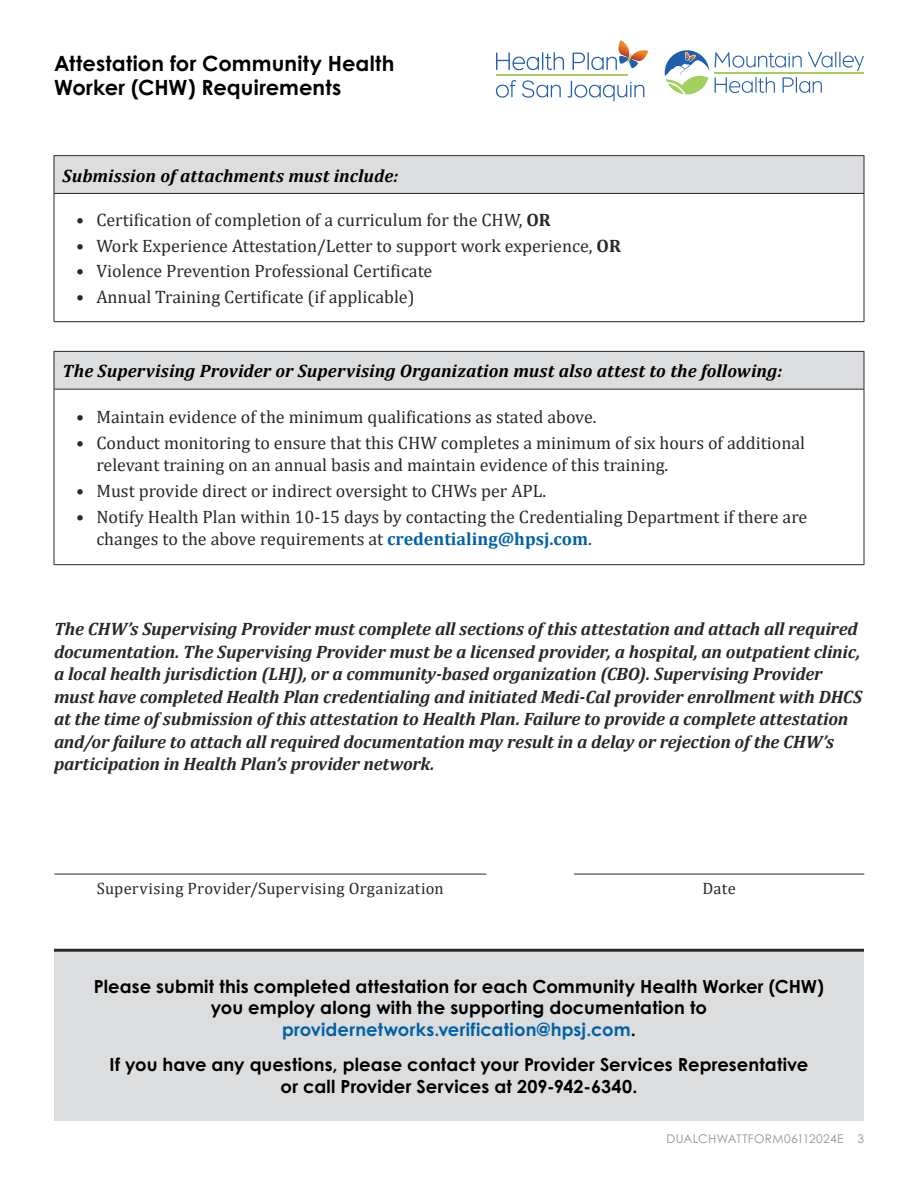
<style>
.page{position:relative;width:918px;height:1188px;background:#fff}
.page>*{position:absolute;margin:0;border:0;box-sizing:border-box;transform-origin:0 0}
.t1{font:700 21px/24px "Century Gothic Pro";letter-spacing:.005em;color:#000}
.t2{font:18px/22.5px "Cambria";color:#292829}
.t3{font:italic 700 18px/22.5px "Cambria";letter-spacing:-.01em;color:#292829}
.t4{font:700 18px/21.6px "Century Gothic Pro";letter-spacing:.005em;color:#000;text-align:center}
.t5{font:italic 700 18px "Cambria";letter-spacing:.01em;color:#000}
.t6{font:16.5px "Cambria";letter-spacing:.015em;color:#292829}
.t7{font:12px "Century Gothic Pro";letter-spacing:.03em;color:#949598}
.s1{font-weight:700}
.s2{font-weight:700;color:#0062a5}
.s3{color:#0062a5}
</style>
<div class="page">
<svg style="left:496px;top:52px;width:68px;height:18px"></svg>
<svg style="left:496px;top:80px;width:20px;height:18px"></svg>
<svg style="left:522px;top:80px;width:39px;height:18px"></svg>
<svg style="left:568px;top:81px;width:76px;height:20px"></svg>
<svg style="left:573px;top:40px;width:75px;height:30px"></svg>
<hr style="left:496px;top:74px;width:132px;height:2px;background:#a3cf60">
<svg style="left:665px;top:50px;width:44px;height:44px"></svg>
<hr style="left:715px;top:72px;width:149px;height:2px;background:#a3cf60">
<svg style="left:715px;top:52px;width:87px;height:16px"></svg>
<svg style="left:808px;top:52px;width:56px;height:19px"></svg>
<svg style="left:715px;top:77px;width:60px;height:16px"></svg>
<svg style="left:783px;top:77px;width:39px;height:16px"></svg>
<div style="left:54px;top:156px;width:810px;height:37px;background:#dcddde"></div>
<hr style="left:54px;top:193px;width:810px;height:1px;background:#292829">
<hr style="left:54px;top:321px;width:810px;height:1px;background:#292829">
<hr style="left:54px;top:155px;width:810px;height:1px;background:#292829">
<hr style="left:54px;top:156px;width:1px;height:37px;background:#292829">
<hr style="left:864px;top:156px;width:1px;height:37px;background:#292829">
<hr style="left:54px;top:194px;width:1px;height:127px;background:#292829">
<hr style="left:864px;top:194px;width:1px;height:127px;background:#292829">
<div style="left:54px;top:351px;width:810px;height:38px;background:#dcddde"></div>
<hr style="left:54px;top:389px;width:810px;height:1px;background:#292829">
<hr style="left:54px;top:564px;width:810px;height:1px;background:#292829">
<hr style="left:54px;top:351px;width:810px;height:1px;background:#292829">
<hr style="left:54px;top:352px;width:1px;height:37px;background:#292829">
<hr style="left:864px;top:352px;width:1px;height:37px;background:#292829">
<hr style="left:54px;top:390px;width:1px;height:174px;background:#292829">
<hr style="left:864px;top:390px;width:1px;height:174px;background:#292829">
<hr style="left:54px;top:874px;width:432px;height:1px;background:#292829">
<hr style="left:574px;top:874px;width:290px;height:1px;background:#292829">
<div style="left:54px;top:952px;width:810px;height:168px;background:#dcddde"></div>
<hr style="left:54px;top:949px;width:810px;height:3px;background:#292829">
<p class="t1" style="left:54px;top:51px;width:342px">Attestation for Community Health<br>Worker (CHW) Requirements</p>
<p class="t5" style="left:63px;top:163px;width:337px">Submission of attachments must include:</p>
<p class="t2" style="left:76px;top:208px;width:476px">• Certification of completion of a curriculum for the CHW, <span class="s1">OR</span></p>
<p class="t2" style="left:76px;top:234px;width:546px">• Work Experience Attestation/Letter to support work experience, <span class="s1">OR</span></p>
<p class="t2" style="left:76px;top:260px;width:358px">• Violence Prevention Professional Certificate</p>
<p class="t2" style="left:76px;top:286px;width:340px">• Annual Training Certificate (if applicable)</p>
<p class="t5" style="left:63px;top:358px;width:721px">The Supervising Provider or Supervising Organization must also attest to the following:</p>
<p class="t2" style="left:76px;top:405px;width:522px">• Maintain evidence of the minimum qualifications as stated above.</p>
<p class="t2" style="left:96px;top:431px;width:710px;text-indent:-20px">• Conduct monitoring to ensure that this CHW completes a minimum of six hours of additional relevant training on an annual basis and maintain evidence of this training.</p>
<p class="t2" style="left:76px;top:479px;width:472px">• Must provide direct or indirect oversight to CHWs per APL.</p>
<p class="t2" style="left:96px;top:505px;width:712px;text-indent:-20px">• Notify Health Plan within 10-15 days by contacting the Credentialing Department if there are changes to the above requirements at <span class="s2">credentialing@hpsj.com</span>.</p>
<p class="t3" style="left:54px;top:617px;width:810px">The CHW’s Supervising Provider must complete all sections of this attestation and attach all required documentation. The Supervising Provider must be a licensed provider, a hospital, an outpatient clinic, a local health jurisdiction (LHJ), or a community-based organization (CBO). Supervising Provider must have completed Health Plan credentialing and initiated Medi-Cal provider enrollment with DHCS at the time of submission of this attestation to Health Plan. Failure to provide a complete attestation and/or failure to attach all required documentation may result in a delay or rejection of the CHW’s participation in Health Plan’s provider network.</p>
<p class="t6" style="left:97px;top:879px;width:348px">Supervising Provider/Supervising Organization</p>
<p class="t6" style="left:703px;top:879px;width:35px">Date</p>
<p class="t4" style="left:94px;top:975px;width:732px">Please submit this completed attestation for each Community Health Worker (CHW) you employ along with the supporting documentation to <span class="s3">providernetworks.verification@hpsj.com</span>.</p>
<p class="t4" style="left:110px;top:1054px;width:700px">If you have any questions, please contact your Provider Services Representative or call Provider Services at 209-942-6340.</p>
<p class="t7" style="left:666px;top:1131px;width:199px">DUALCHWATTFORM06112024E 3</p>
</div>
